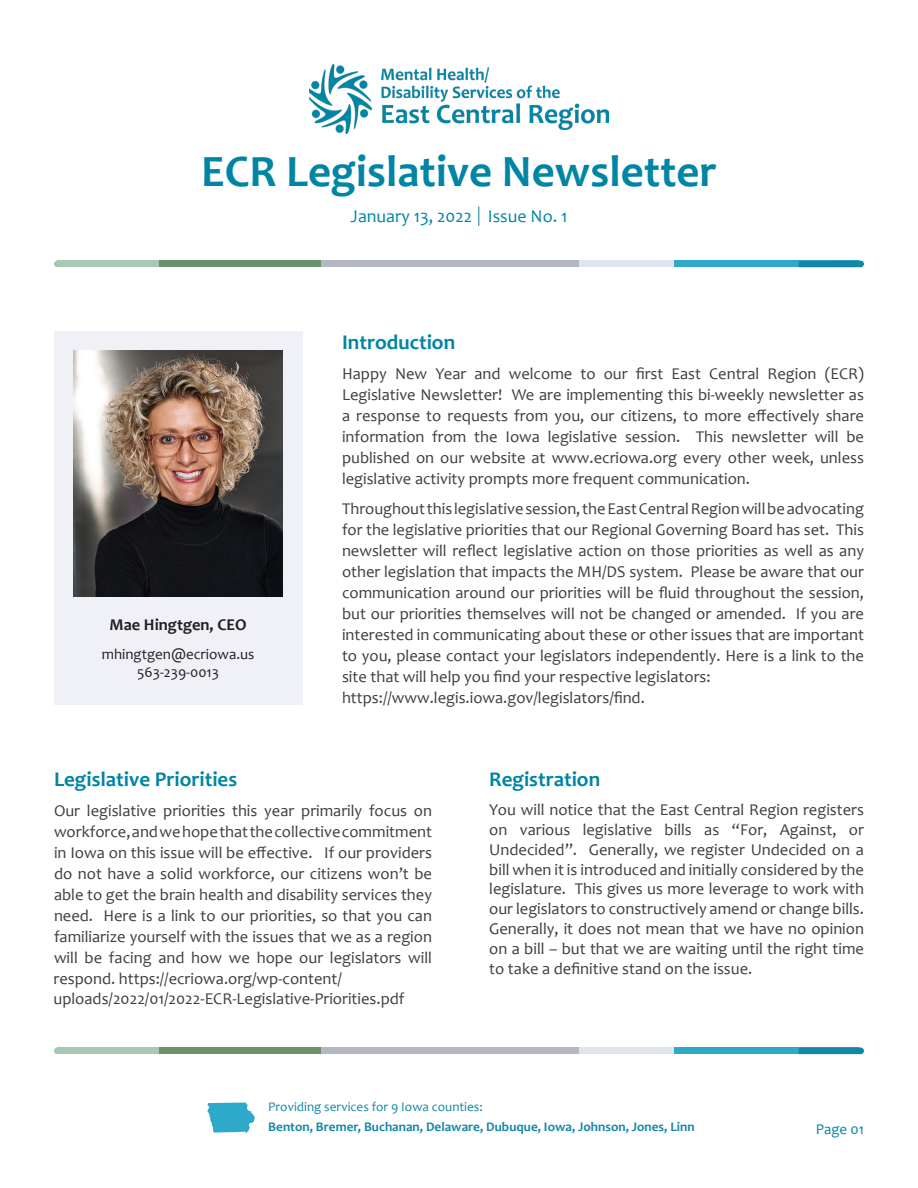
<style>
.page{position:relative;width:918px;height:1188px;background:#fff}
.page>*{position:absolute;margin:0;border:0;box-sizing:border-box;transform-origin:0 0}
.t1{font:700 45px "Candara";color:#0085a5}
.t2{font:700 21px "Candara";color:#0085a5}
.t3{font:18px "Candara";color:#0085a5}
.t4{font:16.5px/21px "Candara";color:#3e3e3f;text-align:justify}
.t5{font:700 16.5px "Candara";color:#231f20}
.t6{font:700 15.9px "Candara";color:#1587a6}
.t7{font:15px "Candara";color:#231f20}
.t8{font:15px "Candara";color:#0085a5}
.t9{font:700 13.2px/19.5px "Candara";color:#1587a6}
.s1{font-weight:400}
</style>
<div class="page">
<div style="left:54px;top:331px;width:248px;height:374px;background:#eff1f7"></div>
<svg style="left:478px;top:206px;width:1px;height:20px"></svg>
<div style="left:57px;top:1048px;width:103px;height:6px;background:#a7c8b3"></div>
<div style="left:160px;top:1048px;width:161px;height:6px;background:#6a906c"></div>
<div style="left:321px;top:1048px;width:282px;height:6px;background:#b5b7c5"></div>
<div style="left:579px;top:1048px;width:96px;height:6px;background:#dfe4ef"></div>
<div style="left:675px;top:1048px;width:184px;height:6px;background:#2fa9c9"></div>
<div style="left:799px;top:1048px;width:62px;height:6px;background:#1587a6"></div>
<svg style="left:861px;top:1048px;width:3px;height:6px"></svg>
<svg style="left:54px;top:1048px;width:3px;height:6px"></svg>
<div style="left:57px;top:261px;width:103px;height:6px;background:#a7c8b3"></div>
<div style="left:160px;top:261px;width:161px;height:6px;background:#6a906c"></div>
<div style="left:321px;top:261px;width:282px;height:6px;background:#b5b7c5"></div>
<div style="left:579px;top:261px;width:96px;height:6px;background:#dfe4ef"></div>
<div style="left:675px;top:261px;width:184px;height:6px;background:#2fa9c9"></div>
<div style="left:799px;top:261px;width:62px;height:6px;background:#1587a6"></div>
<svg style="left:861px;top:261px;width:3px;height:6px"></svg>
<svg style="left:54px;top:261px;width:3px;height:6px"></svg>
<img style="left:74px;top:351px;width:208px;height:246px">
<svg style="left:208px;top:1103px;width:47px;height:30px"></svg>
<img style="left:310px;top:65px;width:298px;height:68px">
<p class="t1" style="left:201px;top:144px;width:517px">ECR Legislative Newsletter</p>
<p class="t3" style="left:351px;top:206px;width:218px">January 13, 2022 Issue No. 1</p>
<p class="t6" style="left:575px;top:158px;width:107px">Peggy S. Petlon</p>
<p class="t5" style="left:110px;top:615px;width:139px">Mae Hingtgen, CEO</p>
<p class="t7" style="left:102px;top:645px;width:154px">mhingtgen@ecriowa.us</p>
<p class="t7" style="left:137px;top:663px;width:83px">563-239-0013</p>
<p class="t2" style="left:342px;top:329px;width:115px">Introduction</p>
<p class="t4" style="left:342px;top:363px;width:524px">Happy New Year and welcome to our first East Central Region (ECR)<br>Legislative Newsletter! We are implementing this bi-weekly newsletter as a response to requests from you, our citizens, to more effectively share information from the Iowa legislative session. This newsletter will be published on our website at www.ecriowa.org every other week, unless legislative activity prompts more frequent communication.</p>
<p class="t4" style="left:342px;top:498px;width:524px">Throughout this legislative session, the East Central Region will be advocating for the legislative priorities that our Regional Governing Board has set. This newsletter will reflect legislative action on those priorities as well as any other legislation that impacts the MH/DS system. Please be aware that our communication around our priorities will be fluid throughout the session, but our priorities themselves will not be changed or amended. If you are interested in communicating about these or other issues that are important to you, please contact your legislators independently. Here is a link to the site that will help you find your respective legislators:</p>
<p class="t4" style="left:342px;top:687px;width:304px">https://www.legis.iowa.gov/legislators/find.</p>
<p class="t2" style="left:54px;top:767px;width:185px">Legislative Priorities</p>
<p class="t4" style="left:54px;top:801px;width:380px;text-align:left">Our legislative priorities this year primarily focus on workforce, and we hope that the collective commitment in Iowa on this issue will be effective. If our providers do not have a solid workforce, our citizens won’t be able to get the brain health and disability services they need. Here is a link to our priorities, so that you can familiarize yourself with the issues that we as a region will be facing and how we hope our legislators will respond. https://ecriowa.org/wp-content/ uploads/2022/01/2022-ECR-Legislative-Priorities.pdf</p>
<p class="t2" style="left:489px;top:767px;width:113px">Registration</p>
<p class="t4" style="left:489px;top:800px;width:376px;line-height:19.8px">You will notice that the East Central Region registers on various legislative bills as “For, Against, or Undecided”. Generally, we register Undecided on a bill when it is introduced and initially considered by the legislature. This gives us more leverage to work with our legislators to constructively amend or change bills.<br>Generally, it does not mean that we have no opinion on a bill – but that we are waiting until the right time to take a definitive stand on the issue.</p>
<p class="t9" style="left:268px;top:1097px;width:428px"><span class="s1">Providing services for 9 Iowa counties:<br></span>Benton, Bremer, Buchanan, Delaware, Dubuque, Iowa, Johnson, Jones, Linn</p>
<p class="t8" style="left:816px;top:1120px;width:50px">Page 01</p>
</div>
